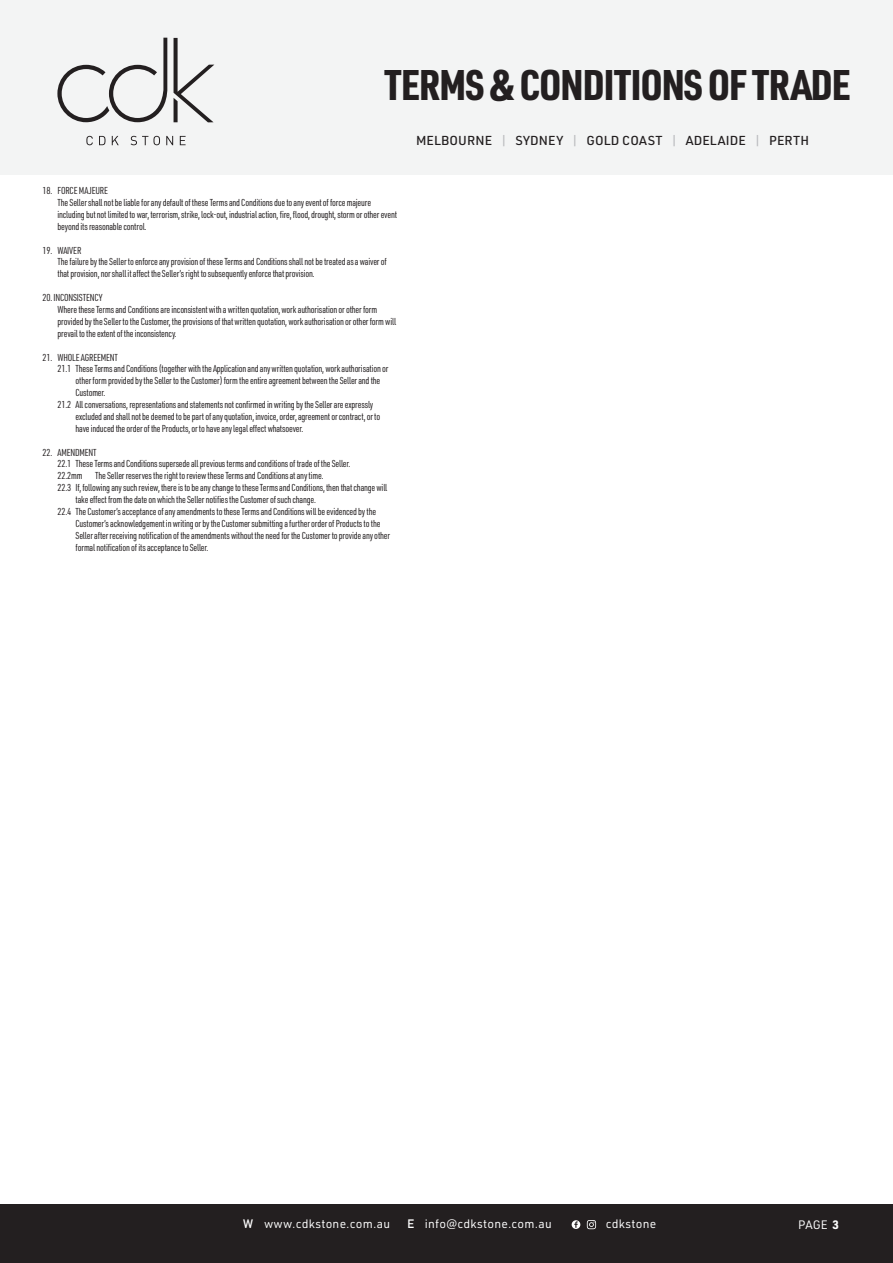
<style>
.page{position:relative;width:893px;height:1263px;background:#fff}
.page>*{position:absolute;margin:0;border:0;box-sizing:border-box;transform-origin:0 0}
.t1{font:900 42px "URWDIN Cond";letter-spacing:-.02em;color:#231f20}
.t2{font:500 12.75px "URWDIN";letter-spacing:.01em;color:#231f20}
.t3{font:12px "URWDIN";letter-spacing:.02em;color:#fff}
.t4{font:9.9px "URWDIN Cond";letter-spacing:-.02em;color:#231f20}
.s1{color:#babbbe}
.s2{font-family:"DIN Alternate";font-weight:700}
.s3{font-weight:700}
</style>
<div class="page">
<div style="left:0;top:0;width:893px;height:174px;background:#f3f4f4"></div>
<svg style="left:57px;top:38px;width:110px;height:84px"></svg>
<svg style="left:174px;top:38px;width:40px;height:84px"></svg>
<svg style="left:86px;top:136px;width:7px;height:9px"></svg>
<svg style="left:99px;top:136px;width:7px;height:9px"></svg>
<svg style="left:112px;top:136px;width:7px;height:9px"></svg>
<svg style="left:131px;top:136px;width:29px;height:9px"></svg>
<svg style="left:166px;top:136px;width:7px;height:9px"></svg>
<svg style="left:180px;top:136px;width:6px;height:9px"></svg>
<div style="left:0;top:1204px;width:893px;height:59px;background:#231f20"></div>
<svg style="left:587px;top:1220px;width:9px;height:9px"></svg>
<svg style="left:572px;top:1220px;width:8px;height:9px"></svg>
<p class="t1" style="left:384px;top:56px;width:468px">TERMS &amp; CONDITIONS OF TRADE</p>
<p class="t4" style="left:43px;top:184px;width:67px">18. FORCE MAJEURE</p>
<p class="t4" style="left:58px;top:196px;width:315px">The Seller shall not be liable for any default of these Terms and Conditions due to any event of force majeure</p>
<p class="t4" style="left:58px;top:208px;width:341px">including but not limited to war, terrorism, strike, lock-out, industrial action, fire, flood, drought, storm or other event</p>
<p class="t4" style="left:58px;top:220px;width:91px">beyond its reasonable control.</p>
<p class="t4" style="left:43px;top:244px;width:40px">19. WAIVER</p>
<p class="t4" style="left:58px;top:255px;width:331px">The failure by the Seller to enforce any provision of these Terms and Conditions shall not be treated as a waiver of</p>
<p class="t4" style="left:58px;top:267px;width:259px">that provision, nor shall it affect the Seller’s right to subsequently enforce that provision.</p>
<p class="t4" style="left:43px;top:291px;width:61px">20. INCONSISTENCY</p>
<p class="t4" style="left:58px;top:303px;width:321px">Where these Terms and Conditions are inconsistent with a written quotation, work authorisation or other form</p>
<p class="t4" style="left:58px;top:315px;width:340px">provided by the Seller to the Customer, the provisions of that written quotation, work authorisation or other form will</p>
<p class="t4" style="left:58px;top:327px;width:121px">prevail to the extent of the inconsistency.</p>
<p class="t4" style="left:43px;top:350px;width:77px">21. WHOLE AGREEMENT</p>
<p class="t4" style="left:58px;top:362px;width:333px">21.1 These Terms and Conditions (together with the Application and any written quotation, work authorisation or</p>
<p class="t4" style="left:76px;top:374px;width:306px">other form provided by the Seller to the Customer) form the entire agreement between the Seller and the</p>
<p class="t4" style="left:76px;top:386px;width:31px">Customer.</p>
<p class="t4" style="left:58px;top:398px;width:317px">21.2 All conversations, representations and statements not confirmed in writing by the Seller are expressly</p>
<p class="t4" style="left:76px;top:410px;width:306px">excluded and shall not be deemed to be part of any quotation, invoice, order, agreement or contract, or to</p>
<p class="t4" style="left:76px;top:422px;width:229px">have induced the order of the Products, or to have any legal effect whatsoever.</p>
<p class="t4" style="left:43px;top:445px;width:56px">22. AMENDMENT</p>
<p class="t4" style="left:58px;top:457px;width:294px">22.1 These Terms and Conditions supersede all previous terms and conditions of trade of the Seller.</p>
<p class="t4" style="left:58px;top:469px;width:26px">22.2mm</p>
<p class="t4" style="left:95px;top:469px;width:230px">The Seller reserves the right to review these Terms and Conditions at any time.</p>
<p class="t4" style="left:58px;top:481px;width:331px">22.3 If, following any such review, there is to be any change to these Terms and Conditions, then that change will</p>
<p class="t4" style="left:76px;top:493px;width:242px">take effect from the date on which the Seller notifies the Customer of such change.</p>
<p class="t4" style="left:58px;top:505px;width:320px">22.4 The Customer’s acceptance of any amendments to these Terms and Conditions will be evidenced by the</p>
<p class="t4" style="left:76px;top:517px;width:306px">Customer’s acknowledgement in writing or by the Customer submitting a further order of Products to the</p>
<p class="t4" style="left:76px;top:529px;width:316px">Seller after receiving notification of the amendments without the need for the Customer to provide any other</p>
<p class="t4" style="left:76px;top:541px;width:135px">formal notification of its acceptance to Seller.</p>
<p class="t2" style="left:416px;top:132px;width:395px">MELBOURNE <span class="s1">|</span> SYDNEY <span class="s1">|</span> GOLD COAST <span class="s1">|</span> ADELAIDE <span class="s1">|</span> PERTH</p>
<p class="t3" style="left:243px;top:1216px;width:148px"><span class="s2">W</span> www.cdkstone.com.au</p>
<p class="t3" style="left:407px;top:1216px;width:146px"><span class="s2">E</span> info@cdkstone.com.au</p>
<p class="t3" style="left:606px;top:1216px;width:52px">cdkstone</p>
<p class="t3" style="left:798px;top:1217px;width:42px">PAGE <span class="s3">3</span></p>
</div>
